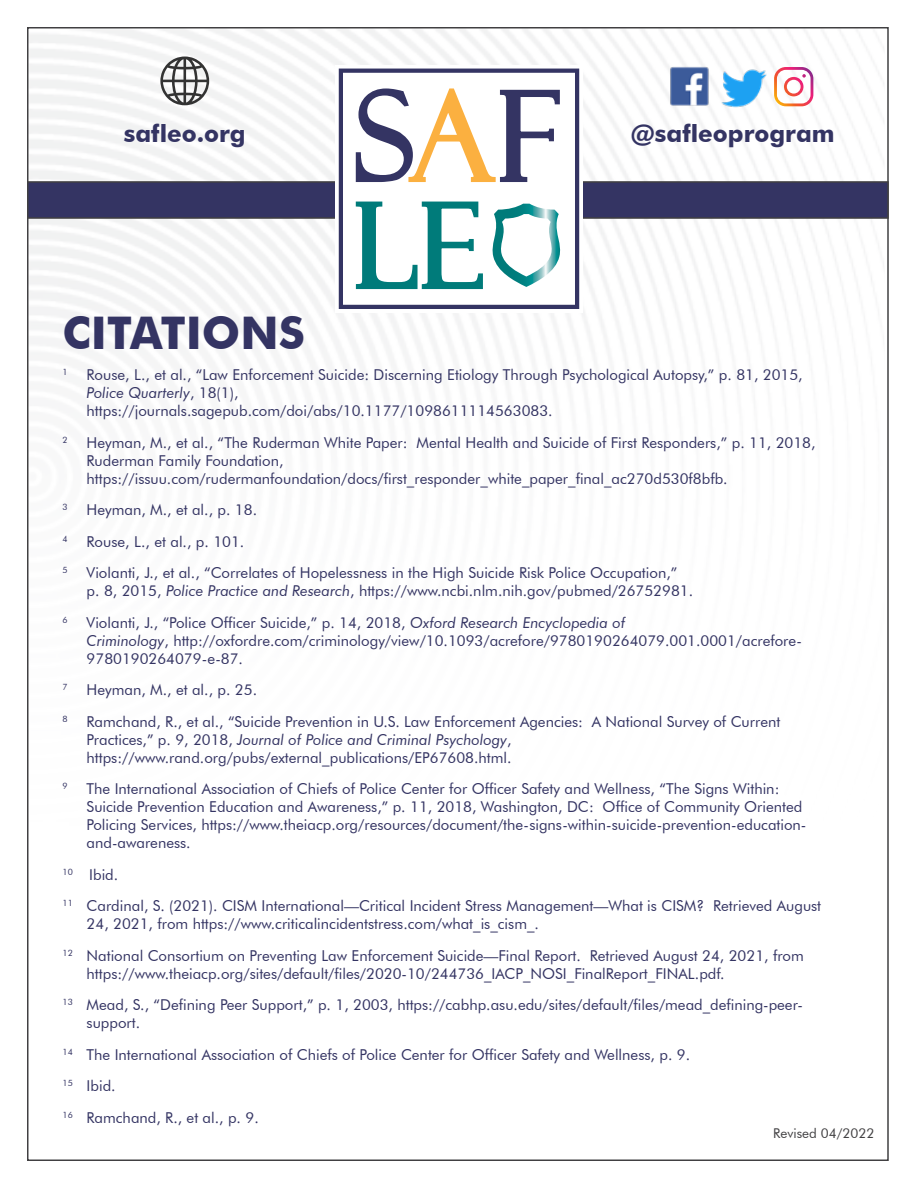
<style>
.page{position:relative;width:918px;height:1188px;background:#fff}
.page>*{position:absolute;margin:0;border:0;box-sizing:border-box;transform-origin:0 0}
.t1{font:700 45px "Futura BT";color:#343463}
.t2{font:700 24px "Futura BT";color:#343463}
.t3{font:15px/18px "Futura BT";color:#343463}
.t4{font:13.5px "Futura BT";color:#414042}
.t5{font:8.7px "Futura BT";color:#343463}
.s1{font-style:italic}
</style>
<div class="page">
<div style="left:27px;top:181px;width:862px;height:38px;background:#343463;border:2px solid #414042"></div>
<div style="left:335px;top:65px;width:248px;height:248px;background:#fff"></div>
<div style="left:339px;top:69px;width:240px;height:240px;border:4px solid #343463"></div>
<svg style="left:355px;top:88px;width:205px;height:94px"></svg>
<svg style="left:355px;top:201px;width:206px;height:89px"></svg>
<svg style="left:160px;top:57px;width:49px;height:48px"></svg>
<img style="left:668px;top:64px;width:40px;height:43px">
<img style="left:708px;top:52px;width:61px;height:71px">
<svg style="left:774px;top:67px;width:39px;height:39px"></svg>
<h2 class="t2" style="left:124px;top:119px;width:123px">safleo.org</h2>
<h2 class="t2" style="left:631px;top:119px;width:205px">@safleoprogram</h2>
<h1 class="t1" style="left:63px;top:305px;width:244px">CITATIONS</h1>
<p class="t5" style="left:63px;top:367px;width:7px">1</p>
<p class="t3" style="left:87px;top:366px;width:718px">Rouse, L., et al., “Law Enforcement Suicide: Discerning Etiology Through Psychological Autopsy,” p. 81, 2015,<br><span class="s1">Police Quarterly</span>, 18(1),<br>https://journals.sagepub.com/doi/abs/10.1177/1098611114563083.</p>
<p class="t5" style="left:63px;top:434px;width:7px">2</p>
<p class="t3" style="left:87px;top:433px;width:730px">Heyman, M., et al., “The Ruderman White Paper: Mental Health and Suicide of First Responders,” p. 11, 2018,<br>Ruderman Family Foundation, https://issuu.com/rudermanfoundation/docs/first_responder_white_paper_final_ac270d530f8bfb.</p>
<p class="t5" style="left:63px;top:502px;width:7px">3</p>
<p class="t3" style="left:87px;top:501px;width:172px">Heyman, M., et al., p. 18.</p>
<p class="t5" style="left:63px;top:533px;width:7px">4</p>
<p class="t3" style="left:87px;top:532px;width:159px">Rouse, L., et al., p. 101.</p>
<p class="t5" style="left:63px;top:565px;width:7px">5</p>
<p class="t3" style="left:87px;top:564px;width:608px">Violanti, J., et al., “Correlates of Hopelessness in the High Suicide Risk Police Occupation,” p. 8, 2015, <span class="s1">Police Practice and Research</span>, https://www.ncbi.nlm.nih.gov/pubmed/26752981.</p>
<p class="t5" style="left:63px;top:614px;width:7px">6</p>
<p class="t3" style="left:87px;top:613px;width:717px">Violanti, J., “Police Officer Suicide,” p. 14, 2018, <span class="s1">Oxford Research Encyclopedia of<br>Criminology</span>, http://oxfordre.com/criminology/view/10.1093/acrefore/9780190264079.001.0001/acrefore-<br>9780190264079-e-87.</p>
<p class="t5" style="left:63px;top:682px;width:7px">7</p>
<p class="t3" style="left:87px;top:681px;width:172px">Heyman, M., et al., p. 25.</p>
<p class="t5" style="left:63px;top:713px;width:7px">8</p>
<p class="t3" style="left:87px;top:712px;width:695px">Ramchand, R., et al., “Suicide Prevention in U.S. Law Enforcement Agencies: A National Survey of Current<br>Practices,” p. 9, 2018, <span class="s1">Journal of Police and Criminal Psychology</span>, https://www.rand.org/pubs/external_publications/EP67608.html.</p>
<p class="t5" style="left:63px;top:781px;width:7px">9</p>
<p class="t3" style="left:87px;top:780px;width:721px">The International Association of Chiefs of Police Center for Officer Safety and Wellness, “The Signs Within:<br>Suicide Prevention Education and Awareness,” p. 11, 2018, Washington, DC: Office of Community Oriented Policing Services, https://www.theiacp.org/resources/document/the-signs-within-suicide-prevention-education&shy;and-awareness.</p>
<p class="t3" style="left:63px;top:859px;width:760px;line-height:31.5px"><sup>10</sup> Ibid.<br><sup>11</sup> Cardinal, S. (2021). CISM International—Critical Incident Stress Management—What is CISM? Retrieved August</p>
<p class="t3" style="left:63px;top:908px;width:743px;line-height:31.5px;text-indent:24px">24, 2021, from https://www.criticalincidentstress.com/what_is_cism_.<br><sup>12</sup> National Consortium on Preventing Law Enforcement Suicide—Final Report. Retrieved August 24, 2021, from</p>
<p class="t3" style="left:63px;top:958px;width:742px;line-height:31.5px;text-indent:24px">https://www.theiacp.org/sites/default/files/2020-10/244736_IACP_NOSI_FinalReport_FINAL.pdf.<br><sup>13</sup> Mead, S., “Defining Peer Support,” p. 1, 2003, https://cabhp.asu.edu/sites/default/files/mead_defining-peer-</p>
<p class="t3" style="left:63px;top:1007px;width:629px;line-height:31.5px;text-indent:24px">support.<br><sup>14</sup> The International Association of Chiefs of Police Center for Officer Safety and Wellness, p. 9.<br><sup>15</sup> Ibid.<br><sup>16</sup> Ramchand, R., et al., p. 9.</p>
<p class="t4" style="left:773px;top:1125px;width:103px">Revised 04/2022</p>
</div>
